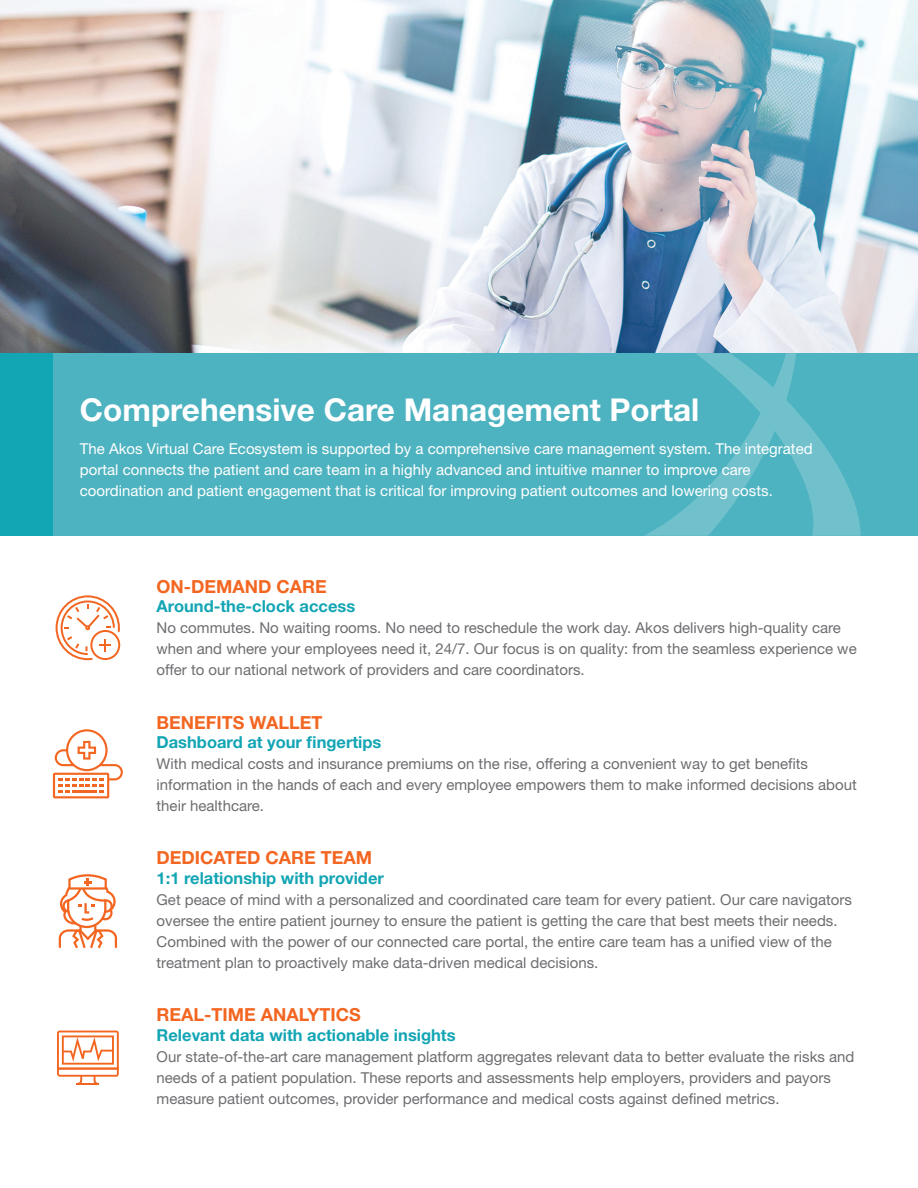
<style>
.page{position:relative;width:918px;height:1188px;background:#fff}
.page>*{position:absolute;margin:0;border:0;box-sizing:border-box;transform-origin:0 0}
.t1{font:700 31.5px "Helvetica Neue LT Std";color:#fff}
.t2{font:700 18px "Helvetica Neue LT Std";color:#f36621}
.t3{font:700 16.5px "Helvetica Neue LT Std";color:#12a5b4}
.t4{font:15px/21px "Helvetica Neue LT Std";color:#6c6d70}
.t5{font:15px/21px "Helvetica Neue LT Std";color:#fff}
</style>
<div class="page">
<img style="left:0;top:0;width:918px;height:353px">
<div style="left:0;top:353px;width:918px;height:183px;background:#4eb3c0"></div>
<div style="left:0;top:353px;width:53px;height:183px;background:#12a5b4"></div>
<svg style="left:644px;top:353px;width:217px;height:183px"></svg>
<svg style="left:56px;top:595px;width:64px;height:65px"></svg>
<svg style="left:53px;top:729px;width:70px;height:69px"></svg>
<svg style="left:59px;top:874px;width:58px;height:74px"></svg>
<svg style="left:57px;top:1031px;width:62px;height:54px"></svg>
<h1 class="t1" style="left:80px;top:391px;width:621px">Comprehensive Care Management Portal</h1>
<p class="t5" style="left:80px;top:438px;width:734px">The Akos Virtual Care Ecosystem is supported by a comprehensive care management system. The integrated portal connects the patient and care team in a highly advanced and intuitive manner to improve care coordination and patient engagement that is critical for improving patient outcomes and lowering costs.</p>
<p class="t2" style="left:157px;top:575px;width:172px">ON-DEMAND CARE</p>
<p class="t3" style="left:157px;top:596px;width:200px">Around-the-clock access</p>
<p class="t4" style="left:157px;top:617px;width:702px">No commutes. No waiting rooms. No need to reschedule the work day. Akos delivers high-quality care when and where your employees need it, 24/7. Our focus is on quality: from the seamless experience we offer to our national network of providers and care coordinators.</p>
<p class="t2" style="left:157px;top:711px;width:168px">BENEFITS WALLET</p>
<p class="t3" style="left:157px;top:732px;width:226px">Dashboard at your fingertips</p>
<p class="t4" style="left:157px;top:753px;width:702px">With medical costs and insurance premiums on the rise, offering a convenient way to get benefits information in the hands of each and every employee empowers them to make informed decisions about their healthcare.</p>
<p class="t2" style="left:157px;top:847px;width:217px">DEDICATED CARE TEAM</p>
<p class="t3" style="left:157px;top:868px;width:229px">1:1 relationship with provider</p>
<p class="t4" style="left:157px;top:889px;width:697px">Get peace of mind with a personalized and coordinated care team for every patient. Our care navigators oversee the entire patient journey to ensure the patient is getting the care that best meets their needs.<br>Combined with the power of our connected care portal, the entire care team has a unified view of the treatment plan to proactively make data-driven medical decisions.</p>
<p class="t2" style="left:157px;top:1003px;width:206px">REAL-TIME ANALYTICS</p>
<p class="t3" style="left:157px;top:1024px;width:301px">Relevant data with actionable insights</p>
<p class="t4" style="left:157px;top:1045px;width:699px">Our state-of-the-art care management platform aggregates relevant data to better evaluate the risks and needs of a patient population. These reports and assessments help employers, providers and payors measure patient outcomes, provider performance and medical costs against defined metrics.</p>
</div>
